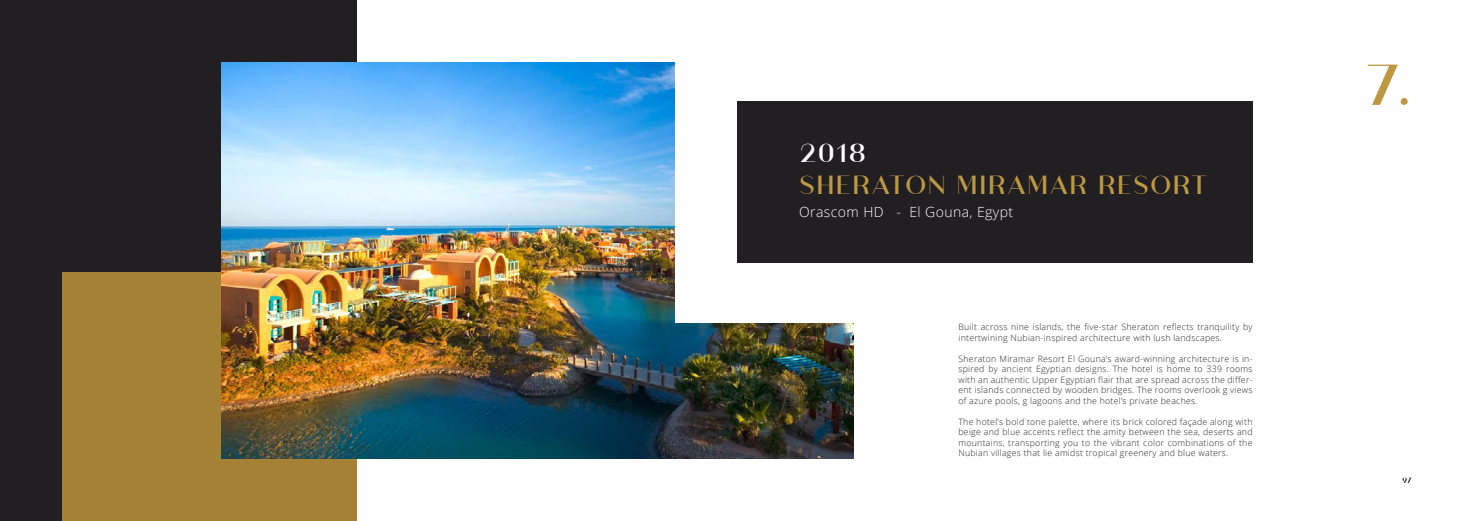
<style>
.page{position:relative;width:1474px;height:521px;background:#fff}
.page>*{position:absolute;margin:0;border:0;box-sizing:border-box;transform-origin:0 0}
.t1{font:61.25px "Athena";color:#bd9841}
.t2{font:28px "Athena";letter-spacing:.03em;color:#bd9843}
.t3{font:28px "Athena";color:#fff}
.t4{font:300 14px "Open Sans";letter-spacing:.03em;color:#fff}
.t5{font:300 8.75px/10.5px "Open Sans";letter-spacing:.03em;color:#282628;text-align:justify}
.t6{font:8.31px "Athena";color:#000}
</style>
<div class="page">
<div style="left:0;top:0;width:356px;height:521px;background:#211f21"></div>
<div style="left:62px;top:273px;width:294px;height:248px;background:#a48134"></div>
<img style="left:221px;top:62px;width:633px;height:397px">
<div style="left:675px;top:0;width:203px;height:322px;background:#fff"></div>
<div style="left:737px;top:102px;width:515px;height:161px;background:#211f21"></div>
<h2 class="t3" style="left:799px;top:134px;width:69px">2018</h2>
<h2 class="t2" style="left:799px;top:166px;width:410px">SHERATON MIRAMAR RESORT</h2>
<h3 class="t4" style="left:799px;top:202px;width:216px">Orascom HD - El Gouna, Egypt</h3>
<p class="t5" style="left:958px;top:322px;width:295px">Built across nine islands, the five-star Sheraton reflects tranquility by intertwining Nubian-inspired architecture with lush landscapes.</p>
<p class="t5" style="left:958px;top:353px;width:295px">Sheraton Miramar Resort El Gouna’s award-winning architecture is in&shy;spired by ancient Egyptian designs. The hotel is home to 339 rooms with an authentic Upper Egyptian flair that are spread across the differ&shy;ent islands connected by wooden bridges. The rooms overlook g views of azure pools, g lagoons and the hotel’s private beaches.</p>
<p class="t5" style="left:958px;top:416px;width:295px">The hotel’s bold tone palette, where its brick colored façade along with beige and blue accents reflect the amity between the sea, deserts and mountains, transporting you to the vibrant color combinations of the Nubian villages that lie amidst tropical greenery and blue waters.</p>
<h1 class="t1" style="left:1364px;top:42px;width:49px">7.</h1>
<p class="t6" style="left:1401px;top:475px;width:11px">97</p>
</div>
